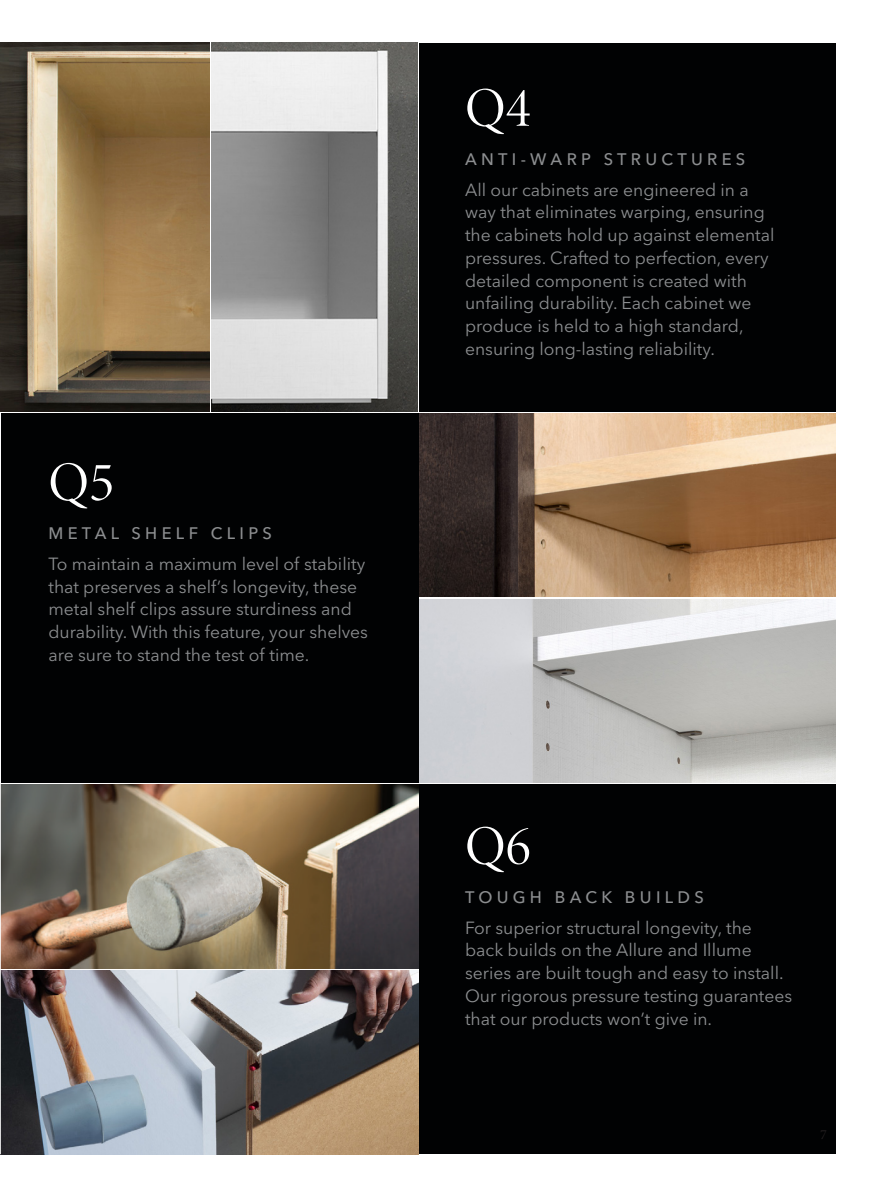
<style>
.page{position:relative;width:882px;height:1197px;background:#fff}
.page>*{position:absolute;margin:0;border:0;box-sizing:border-box;transform-origin:0 0}
.Q_numbers{font:56px "Minion 3 Display";color:#fff}
.Q12_body{font:17.5px/22.8px "Avenir Next LT Pro";color:#8c8e90}
.Q12_head{font:500 16.62px "Avenir Next LT Pro";letter-spacing:.26em;color:#8c8e90}
.t1{font:14px "Minion Pro";color:#231f20}
</style>
<div class="page">
<img style="left:419px;top:413px;width:417px;height:184px">
<img style="left:419px;top:599px;width:417px;height:184px">
<img style="left:1px;top:785px;width:417px;height:183px">
<img style="left:1px;top:970px;width:417px;height:184px">
<div style="left:1px;top:413px;width:417px;height:370px;background:#010203"></div>
<div style="left:419px;top:43px;width:417px;height:369px;background:#010203"></div>
<div style="left:419px;top:785px;width:417px;height:369px;background:#010203"></div>
<img style="left:1px;top:43px;width:209px;height:369px">
<img style="left:212px;top:43px;width:205px;height:369px">
<p class="Q_numbers" style="left:48px;top:445px;width:67px">Q5</p>
<p class="Q12_head" style="left:48px;top:523px;width:225px">METAL SHELF CLIPS</p>
<p class="Q12_body" style="left:48px;top:552px;width:321px">To maintain a maximum level of stability that preserves a shelf’s longevity, these metal shelf clips assure sturdiness and durability. With this feature, your shelves are sure to stand the test of time.</p>
<p class="Q_numbers" style="left:465px;top:71px;width:67px">Q4</p>
<p class="Q12_head" style="left:465px;top:149px;width:282px">ANTI-WARP STRUCTURES</p>
<p class="Q12_body" style="left:465px;top:178px;width:311px">All our cabinets are engineered in a way that eliminates warping, ensuring the cabinets hold up against elemental pressures. Crafted to perfection, every detailed component is created with unfailing durability. Each cabinet we produce is held to a high standard, ensuring long-lasting reliability.</p>
<p class="Q_numbers" style="left:465px;top:809px;width:67px">Q6</p>
<p class="Q12_head" style="left:465px;top:887px;width:240px">TOUGH BACK BUILDS</p>
<p class="Q12_body" style="left:465px;top:916px;width:329px">For superior structural longevity, the back builds on the Allure and Illume series are built tough and easy to install.<br>Our rigorous pressure testing guarantees that our products won’t give in.</p>
<p class="t1" style="left:820px;top:1125px;width:8px">7</p>
</div>
